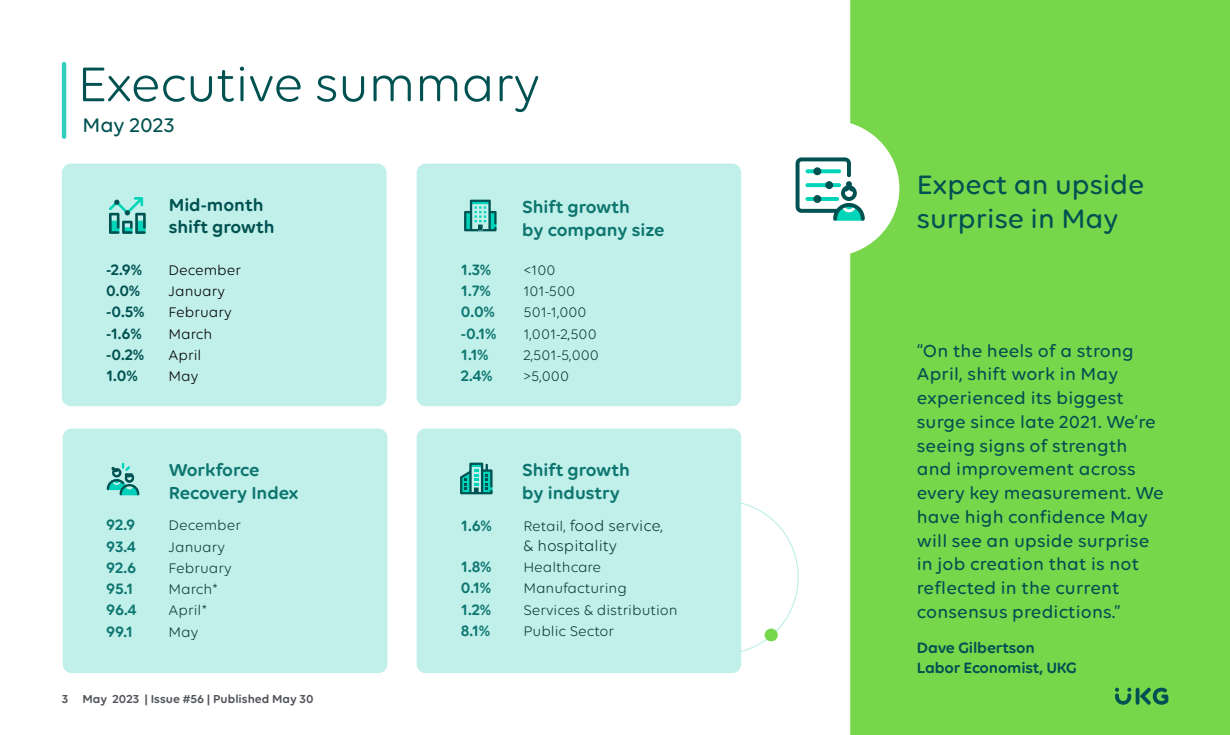
<style>
.page{position:relative;width:1230px;height:735px;background:#fff}
.page>*{position:absolute;margin:0;border:0;box-sizing:border-box;transform-origin:0 0}
.t1{font:52.5px "Volte Rounded";letter-spacing:-.01em;color:#005151}
.t2{font:500 28.75px/33.8px "Volte Rounded";color:#005151}
.t3{font:500 21.25px "Volte Rounded";color:#005151}
.t4{font:500 18.75px/23.8px "Volte Rounded";letter-spacing:.01em;color:#005151}
.t5{font:600 18.75px/22.5px "Volte Rounded";color:#005151}
.Tabs{font:600 16.25px "Volte Rounded";color:#005151}
.BIG-_callout{font:600 16.25px/20px "Volte Rounded";letter-spacing:-.01em;color:#005151}
.Tabs-2{font:16.25px/20px "Volte Rounded";color:#000}
.Tabs-3{font:15px "Volte Rounded";color:#000}
.t6{font:600 12.5px "Volte Rounded";color:#53565a}
.s1{font-size:15px}
</style>
<div class="page">
<svg style="left:741px;top:495px;width:58px;height:165px"></svg>
<div style="left:765px;top:629px;width:13px;height:12px;background:#78d64b;border-radius:50%"></div>
<div style="left:62px;top:164px;width:325px;height:242px;background:#c1f0ea;border-radius:9px"></div>
<div style="left:850px;top:0;width:380px;height:735px;background:#78d64b"></div>
<hr style="left:62px;top:62px;width:4px;height:77px;background:#30cebb;border-radius:2px">
<div style="left:759px;top:120px;width:140px;height:137px;background:#fff;border-radius:50%"></div>
<div style="left:417px;top:164px;width:324px;height:242px;background:#c1f0ea;border-radius:9px"></div>
<svg style="left:464px;top:200px;width:33px;height:31px"></svg>
<div style="left:417px;top:428px;width:324px;height:245px;background:#c1f0ea;border-radius:9px"></div>
<svg style="left:460px;top:463px;width:33px;height:31px"></svg>
<svg style="left:796px;top:157px;width:69px;height:64px"></svg>
<div style="left:63px;top:428px;width:324px;height:245px;background:#c1f0ea;border-radius:9px"></div>
<svg style="left:107px;top:463px;width:32px;height:32px"></svg>
<svg style="left:109px;top:197px;width:37px;height:37px"></svg>
<hr style="left:1136px;top:688px;width:3px;height:17px;background:#005252;border-radius:2px">
<svg style="left:1140px;top:688px;width:28px;height:17px"></svg>
<svg style="left:1115px;top:688px;width:16px;height:17px"></svg>
<h1 class="t1" style="left:78px;top:53px;width:464px">Executive summary</h1>
<p class="t3" style="left:83px;top:113px;width:94px">May 2023</p>
<h3 class="t5" style="left:169px;top:193px;width:107px">Mid-month shift growth</h3>
<h3 class="t5" style="left:522px;top:195px;width:144px">Shift growth<br>by company size</h3>
<p class="Tabs" style="left:106px;top:260px;width:37px">-2.9%</p>
<p class="Tabs-3" style="left:169px;top:261px;width:74px">December</p>
<p class="Tabs" style="left:106px;top:281px;width:35px">0.0%</p>
<p class="Tabs-3" style="left:169px;top:283px;width:58px">January</p>
<p class="Tabs" style="left:106px;top:303px;width:40px">-0.5%</p>
<p class="Tabs-3" style="left:169px;top:304px;width:64px">February</p>
<p class="Tabs" style="left:106px;top:324px;width:37px">-1.6%</p>
<p class="Tabs-3" style="left:169px;top:325px;width:45px">March</p>
<p class="Tabs" style="left:106px;top:345px;width:39px">-0.2%</p>
<p class="Tabs-3" style="left:169px;top:346px;width:34px">April</p>
<p class="Tabs" style="left:106px;top:366px;width:33px">1.0%</p>
<p class="Tabs-3" style="left:169px;top:368px;width:31px">May</p>
<p class="Tabs" style="left:461px;top:260px;width:31px">1.3%</p>
<p class="Tabs-3" style="left:523px;top:261px;width:34px">&lt;100</p>
<p class="Tabs" style="left:461px;top:281px;width:31px">1.7%</p>
<p class="Tabs-3" style="left:523px;top:283px;width:53px">101-500</p>
<p class="Tabs" style="left:461px;top:303px;width:35px">0.0%</p>
<p class="Tabs-3" style="left:523px;top:304px;width:65px">501-1,000</p>
<p class="Tabs" style="left:461px;top:324px;width:37px">-0.1%</p>
<p class="Tabs-3" style="left:523px;top:325px;width:75px">1,001-2,500</p>
<p class="Tabs" style="left:461px;top:345px;width:29px">1.1%</p>
<p class="Tabs-3" style="left:523px;top:346px;width:77px">2,501-5,000</p>
<p class="Tabs" style="left:461px;top:366px;width:33px">2.4%</p>
<p class="Tabs-3" style="left:523px;top:368px;width:47px">&gt;5,000</p>
<h3 class="t5" style="left:169px;top:458px;width:132px">Workforce<br>Recovery Index</h3>
<p class="Tabs" style="left:106px;top:515px;width:31px">92.9</p>
<p class="Tabs-3" style="left:169px;top:517px;width:74px">December</p>
<p class="Tabs" style="left:106px;top:537px;width:31px">93.4</p>
<p class="Tabs-3" style="left:169px;top:538px;width:58px">January</p>
<p class="Tabs" style="left:106px;top:558px;width:32px">92.6</p>
<p class="Tabs-3" style="left:169px;top:559px;width:64px">February</p>
<p class="Tabs" style="left:106px;top:579px;width:29px">95.1</p>
<p class="Tabs-3" style="left:169px;top:580px;width:51px">March*</p>
<p class="Tabs" style="left:106px;top:600px;width:32px">96.4</p>
<p class="Tabs-3" style="left:169px;top:602px;width:40px">April*</p>
<p class="Tabs" style="left:106px;top:622px;width:28px">99.1</p>
<p class="Tabs-3" style="left:169px;top:623px;width:31px">May</p>
<h3 class="t5" style="left:522px;top:458px;width:109px">Shift growth by industry</h3>
<p class="Tabs-2" style="left:523px;top:515px;width:141px"><span class="s1">Retail,</span> food service, &amp; hospitality</p>
<p class="Tabs" style="left:461px;top:516px;width:32px">1.6%</p>
<p class="Tabs" style="left:461px;top:557px;width:32px">1.8%</p>
<p class="Tabs-3" style="left:523px;top:558px;width:79px">Healthcare</p>
<p class="Tabs" style="left:461px;top:578px;width:31px">0.1%</p>
<p class="Tabs-3" style="left:523px;top:580px;width:105px">Manufacturing</p>
<p class="Tabs" style="left:461px;top:600px;width:31px">1.2%</p>
<p class="Tabs-3" style="left:523px;top:601px;width:156px">Services &amp; distribution</p>
<p class="Tabs" style="left:461px;top:621px;width:30px">8.1%</p>
<p class="Tabs-3" style="left:523px;top:622px;width:92px">Public Sector</p>
<p class="t6" style="left:62px;top:691px;width:253px">3 May 2023 | Issue #56 | Published May 30</p>
<p class="t2" style="left:917px;top:167px;width:229px">Expect an upside surprise in May</p>
<p class="t4" style="left:917px;top:338px;width:248px">“On the heels of a strong<br>April, shift work in May experienced its biggest surge since late 2021. We’re seeing signs of strength and improvement across every key measurement. We have high confidence May will see an upside surprise in job creation that is not reflected in the current consensus predictions.”</p>
<h3 class="BIG-_callout" style="left:917px;top:637px;width:161px">Dave Gilbertson<br>Labor Economist, UKG</h3>
</div>
